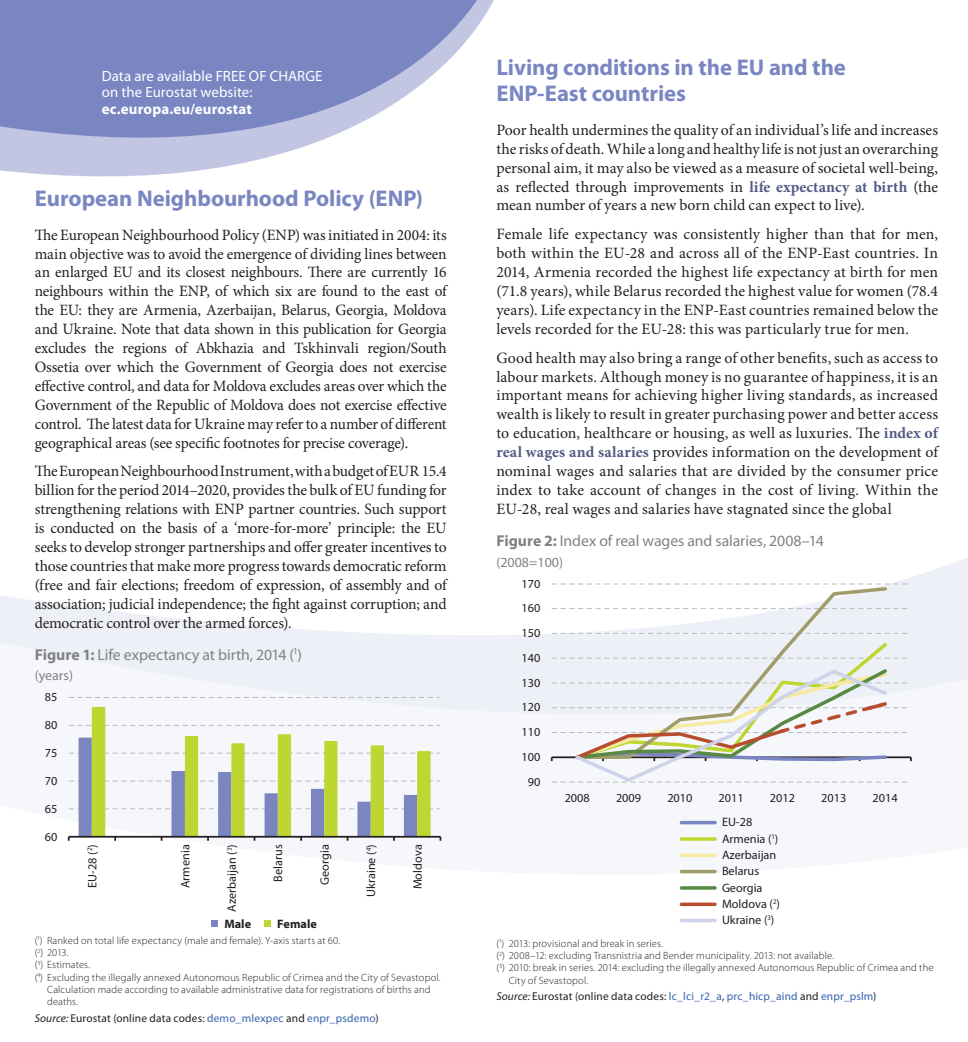
<style>
.page{position:relative;width:968px;height:1042px;background:#fff}
.page>*{position:absolute;margin:0;border:0;box-sizing:border-box;transform-origin:0 0}
.t1{font:700 22.75px/26.2px "Myriad Pro";letter-spacing:-.005em;color:#7a86c2}
.t2{font:15.75px/18.9px "Minion Pro";color:#231f20;text-align:justify}
.t3{font:15.75px "Myriad Pro";letter-spacing:-.005em;color:#808285}
.t4{font:14.88px/16.6px "Myriad Pro";letter-spacing:.005em;color:#fff}
.t5{font:700 14.88px "Myriad Pro";letter-spacing:.01em;color:#fff}
.t6{font:14px "Myriad Pro";color:#808285}
.t7{font:12.25px/16.3px "Myriad Pro";color:#231f20}
.t8{font:700 12.25px "Myriad Pro";color:#231f20}
.t9{font:11.38px "Myriad Pro";letter-spacing:.015em;color:#3463af}
.t10{font:11.38px "Myriad Pro";letter-spacing:.015em;color:#231f20}
.t11{font:300 10.5px "Myriad Pro";letter-spacing:.015em;color:#231f20}
.s1{font-weight:700}
.s2{font-style:italic}
.s3{color:#3463af}
.s4{font-weight:700;color:#525a84}
.s5{font-style:italic;color:#231f20}
.s6{color:#231f20}
</style>
<div class="page">
<svg style="left:0;top:558px;width:967px;height:365px;fill:#f6f7fb"></svg>
<svg style="left:0;top:0;width:486px;height:177px;fill:#7a86c2"></svg>
<svg style="left:551px;top:584px;width:359px;height:1px"></svg>
<svg style="left:551px;top:608px;width:359px;height:1px"></svg>
<svg style="left:551px;top:633px;width:359px;height:1px"></svg>
<svg style="left:573px;top:585px;width:315px;height:55px"></svg>
<hr style="left:681px;top:821px;width:34px;height:3px;background:#7a86c2">
<svg style="left:681px;top:837px;width:34px;height:4px"></svg>
<svg style="left:681px;top:853px;width:34px;height:4px"></svg>
<hr style="left:681px;top:870px;width:34px;height:3px;background:#a29b6b">
<hr style="left:681px;top:886px;width:34px;height:3px;background:#578943">
<svg style="left:681px;top:902px;width:34px;height:4px"></svg>
<hr style="left:681px;top:919px;width:34px;height:3px;background:#cfd3ea">
<svg style="left:550px;top:640px;width:361px;height:144px"></svg>
<svg style="left:69px;top:697px;width:371px;height:1px"></svg>
<svg style="left:69px;top:725px;width:371px;height:1px"></svg>
<svg style="left:92px;top:707px;width:338px;height:30px;fill:#f6f7fb"></svg>
<svg style="left:68px;top:737px;width:373px;height:104px"></svg>
<div style="left:211px;top:920px;width:7px;height:7px;background:#7b86c1"></div>
<div style="left:264px;top:920px;width:7px;height:7px;background:#bdd632"></div>
<p class="t4" style="left:102px;top:67px;width:222px">Data are available FREE OF CHARGE on the Eurostat website:</p>
<p class="t5" style="left:102px;top:99px;width:152px">ec.europa.eu/eurostat</p>
<h1 class="t1" style="left:35px;top:184px;width:390px">European Neighbourhood Policy (ENP)</h1>
<p class="t2" style="left:35px;top:225px;width:413px">The European Neighbourhood Policy (ENP) was initiated in 2004: its main objective was to avoid the emergence of dividing lines between an enlarged EU and its closest neighbours. There are currently 16 neighbours within the ENP, of which six are found to the east of the EU: they are Armenia, Azerbaijan, Belarus, Georgia, Moldova and Ukraine. Note that data shown in this publication for Georgia excludes the regions of Abkhazia and Tskhinvali region/South Ossetia over which the Government of Georgia does not exercise effective control, and data for Moldova excludes areas over which the Government of the Republic of Moldova does not exercise effective control. The latest data for Ukraine may refer to a number of different geographical areas (see specific footnotes for precise coverage).</p>
<p class="t2" style="left:35px;top:462px;width:413px">The European Neighbourhood Instrument, with a budget of EUR 15.4 billion for the period 2014–2020, provides the bulk of EU funding for strengthening relations with ENP partner countries. Such support is conducted on the basis of a ‘more-for-more’ principle: the EU seeks to develop stronger partnerships and offer greater incentives to those countries that make more progress towards democratic reform (free and fair elections; freedom of expression, of assembly and of association; judicial independence; the fight against corruption; and democratic control over the armed forces).</p>
<p class="t3" style="left:35px;top:644px;width:268px"><span class="s1">Figure 1:</span> Life expectancy at birth, 2014 (<sup>1</sup>)</p>
<p class="t6" style="left:35px;top:667px;width:40px">(years)</p>
<p class="t7" style="left:45px;top:689px;width:14px">85</p>
<p class="t7" style="left:45px;top:717px;width:14px">80</p>
<p class="t7" style="left:45px;top:744px;width:14px">75</p>
<p class="t7" style="left:45px;top:772px;width:14px">70</p>
<p class="t7" style="left:45px;top:800px;width:14px">65</p>
<p class="t7" style="left:45px;top:828px;width:14px">60</p>
<p class="t7" style="left:84px;top:888px;width:45px;rotate:-90deg">EU-28 (<sup>2</sup>)</p>
<p class="t7" style="left:177px;top:888px;width:45px;rotate:-90deg">Armenia</p>
<p class="t7" style="left:223px;top:912px;width:69px;rotate:-90deg">Azerbaijan (<sup>3</sup>)</p>
<p class="t7" style="left:270px;top:882px;width:39px;rotate:-90deg">Belarus</p>
<p class="t7" style="left:316px;top:885px;width:42px;rotate:-90deg">Georgia</p>
<p class="t7" style="left:363px;top:897px;width:54px;rotate:-90deg">Ukraine (<sup>4</sup>)</p>
<p class="t7" style="left:409px;top:889px;width:46px;rotate:-90deg">Moldova</p>
<p class="t8" style="left:224px;top:915px;width:28px">Male</p>
<p class="t8" style="left:277px;top:915px;width:41px">Female</p>
<p class="t11" style="left:35px;top:934px;width:307px">(<sup>1</sup>) Ranked on total life expectancy (male and female). Y-axis starts at 60.</p>
<p class="t11" style="left:35px;top:947px;width:35px">(<sup>2</sup>) 2013.</p>
<p class="t11" style="left:35px;top:959px;width:57px">(<sup>3</sup>) Estimates.</p>
<p class="t11" style="left:35px;top:971px;width:407px">(<sup>4</sup>) Excluding the illegally annexed Autonomous Republic of Crimea and the City of Sevastopol.</p>
<p class="t11" style="left:47px;top:983px;width:385px">Calculation made according to available administrative data for registrations of births and</p>
<p class="t11" style="left:47px;top:996px;width:32px">deaths.</p>
<p class="t10" style="left:35px;top:1011px;width:345px"><span class="s2">Source:</span> Eurostat (online data codes: <span class="s3">demo_mlexpec</span> and <span class="s3">enpr_psdemo</span>)</p>
<h1 class="t1" style="left:496px;top:53px;width:351px">Living conditions in the EU and the<br>ENP‑East countries</h1>
<p class="t2" style="left:496px;top:120px;width:443px">Poor health undermines the quality of an individual’s life and increases the risks of death. While a long and healthy life is not just an overarching personal aim, it may also be viewed as a measure of societal well-being, as reflected through improvements in <span class="s4">life expectancy at birth</span> (the mean number of years a new born child can expect to live).</p>
<p class="t2" style="left:496px;top:225px;width:443px">Female life expectancy was consistently higher than that for men, both within the EU‑28 and across all of the ENP‑East countries. In 2014, Armenia recorded the highest life expectancy at birth for men (71.8 years), while Belarus recorded the highest value for women (78.4 years). Life expectancy in the ENP‑East countries remained below the levels recorded for the EU‑28: this was particularly true for men.</p>
<p class="t2" style="left:496px;top:348px;width:443px">Good health may also bring a range of other benefits, such as access to labour markets. Although money is no guarantee of happiness, it is an important means for achieving higher living standards, as increased wealth is likely to result in greater purchasing power and better access to education, healthcare or housing, as well as luxuries. The <span class="s4">index of real wages and salaries</span> provides information on the development of nominal wages and salaries that are divided by the consumer price index to take account of changes in the cost of living. Within the EU‑28, real wages and salaries have stagnated since the global</p>
<p class="t3" style="left:496px;top:531px;width:329px"><span class="s1">Figure 2:</span> Index of real wages and salaries, 2008–14</p>
<p class="t6" style="left:496px;top:553px;width:68px">(2008=100)</p>
<p class="t7" style="left:521px;top:575px;width:20px">170</p>
<p class="t7" style="left:521px;top:600px;width:20px">160</p>
<p class="t7" style="left:521px;top:625px;width:20px">150</p>
<p class="t7" style="left:521px;top:649px;width:20px">140</p>
<p class="t7" style="left:521px;top:674px;width:20px">130</p>
<p class="t7" style="left:521px;top:699px;width:20px">120</p>
<p class="t7" style="left:521px;top:724px;width:20px">110</p>
<p class="t7" style="left:521px;top:748px;width:20px">100</p>
<p class="t7" style="left:527px;top:773px;width:14px">90</p>
<p class="t7" style="left:564px;top:789px;width:27px">2008</p>
<p class="t7" style="left:616px;top:789px;width:27px">2009</p>
<p class="t7" style="left:667px;top:789px;width:27px">2010</p>
<p class="t7" style="left:718px;top:789px;width:27px">2011</p>
<p class="t7" style="left:769px;top:789px;width:27px">2012</p>
<p class="t7" style="left:821px;top:789px;width:27px">2013</p>
<p class="t7" style="left:872px;top:789px;width:27px">2014</p>
<p class="t7" style="left:722px;top:814px;width:59px">EU-28<br>Armenia (<sup>1</sup>)<br>Azerbaijan<br>Belarus<br>Georgia<br>Moldova (<sup>2</sup>)<br>Ukraine (<sup>3</sup>)</p>
<p class="t11" style="left:496px;top:937px;width:168px">(<sup>1</sup>) 2013: provisional and break in series.</p>
<p class="t11" style="left:496px;top:950px;width:339px">(<sup>2</sup>) 2008–12: excluding Transnistria and Bender municipality. 2013: not available.</p>
<p class="t11" style="left:496px;top:962px;width:438px">(<sup>3</sup>) 2010: break in series. 2014: excluding the illegally annexed Autonomous Republic of Crimea and the</p>
<p class="t11" style="left:508px;top:974px;width:81px">City of Sevastopol.</p>
<p class="t9" style="left:496px;top:989px;width:381px"><span class="s5">Source:</span> <span class="s6">Eurostat (online data codes:</span> lc_lci_r2_a<span class="s6">,</span> prc_hicp_aind <span class="s6">and</span> enpr_pslm<span class="s6">)</span></p>
</div>
